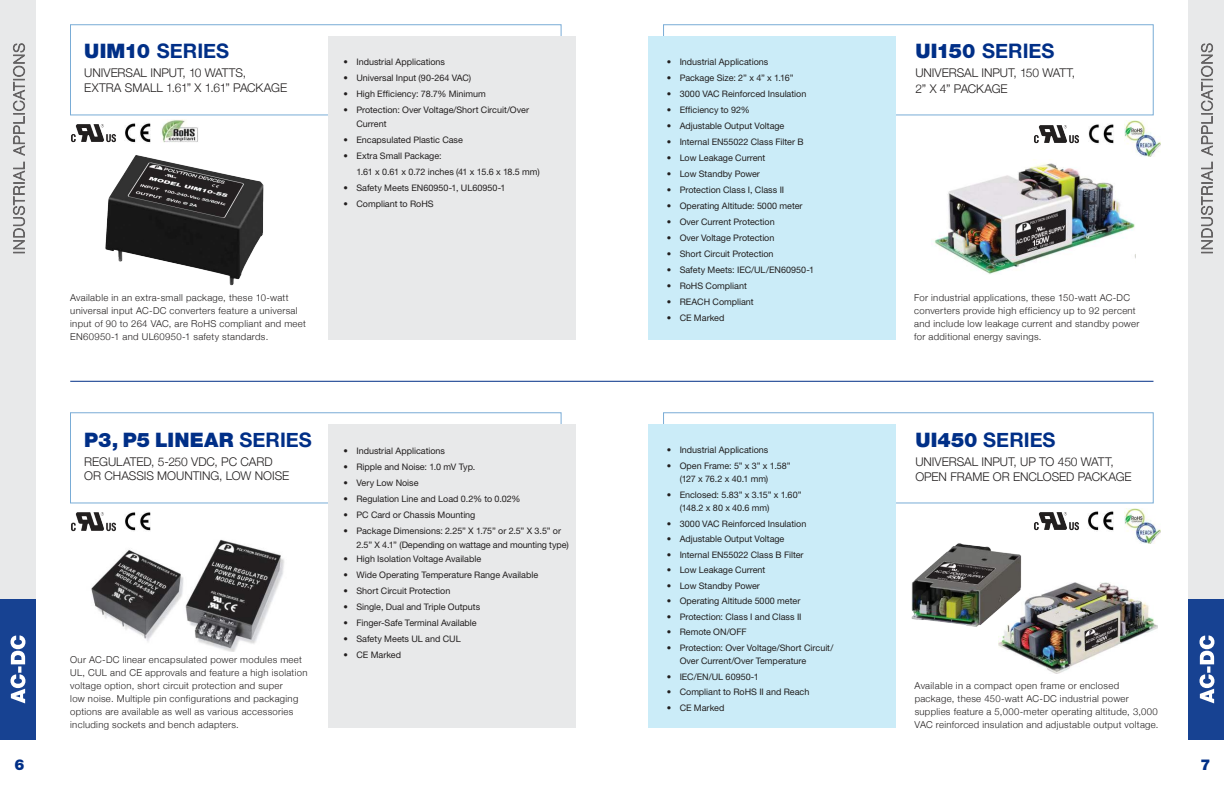
<style>
.page{position:relative;width:1224px;height:792px;background:#fff}
.page>*{position:absolute;margin:0;border:0;box-sizing:border-box;transform-origin:0 0}
.t1{font:700 20px "Helvetica Neue";color:#002f87}
.t2{font:900 20px "Helvetica Neue";letter-spacing:.01em;color:#002f87}
.t3{font:900 15px "Helvetica Neue";color:#002f87}
.t4{font:300 12px/15.6px "Helvetica Neue";letter-spacing:-.005em;color:#221f1f}
.t5{font:300 9.5px/13px "Helvetica Neue";letter-spacing:.035em;color:#221f1f}
.t6{font:9px/13.5px "Helvetica Neue";color:#221f1f}
.s1{font-weight:900}
.s2{font-weight:700}
</style>
<div class="page">
<div style="left:0;top:599px;width:36px;height:141px;background:#174292"></div>
<div style="left:1188px;top:599px;width:36px;height:141px;background:#174292"></div>
<div style="left:70px;top:24px;width:491px;height:91px;border:1px solid #79acd6"></div>
<div style="left:663px;top:24px;width:490px;height:91px;border:1px solid #79acd6"></div>
<hr style="left:70px;top:381px;width:1083px;height:1px;background:#002f87">
<div style="left:328px;top:36px;width:248px;height:304px;background:#e8e9ea"></div>
<div style="left:328px;top:424px;width:248px;height:304px;background:#e8e9ea"></div>
<div style="left:648px;top:36px;width:248px;height:304px;background:#cbecf8"></div>
<div style="left:648px;top:424px;width:248px;height:304px;background:#cbecf8"></div>
<div style="left:0;top:0;width:36px;height:599px;background:#e8e9ea"></div>
<div style="left:1188px;top:0;width:36px;height:599px;background:#e8e9ea"></div>
<svg style="left:13px;top:43px;width:12px;height:211px"></svg>
<svg style="left:1201px;top:43px;width:12px;height:211px"></svg>
<svg style="left:1200px;top:635px;width:14px;height:68px"></svg>
<svg style="left:11px;top:635px;width:14px;height:68px"></svg>
<img style="left:934px;top:163px;width:202px;height:111px">
<img style="left:999px;top:582px;width:158px;height:92px">
<img style="left:911px;top:543px;width:118px;height:92px">
<img style="left:1034px;top:512px;width:45px;height:19px">
<img style="left:1088px;top:511px;width:26px;height:20px">
<img style="left:1124px;top:508px;width:37px;height:35px">
<img style="left:1034px;top:125px;width:45px;height:19px">
<img style="left:1088px;top:124px;width:26px;height:20px">
<img style="left:1124px;top:121px;width:37px;height:35px">
<img style="left:91px;top:539px;width:193px;height:112px">
<img style="left:105px;top:155px;width:159px;height:131px">
<img style="left:71px;top:124px;width:45px;height:19px">
<img style="left:125px;top:123px;width:26px;height:20px">
<img style="left:161px;top:119px;width:37px;height:24px">
<img style="left:71px;top:512px;width:45px;height:19px">
<img style="left:125px;top:511px;width:26px;height:20px">
<h2 class="t3" style="left:14px;top:759px;width:12px">6</h2>
<h1 class="t1" style="left:84px;top:44px;width:146px"><span class="s1">UIM10</span> SERIES</h1>
<h3 class="t4" style="left:84px;top:67px;width:204px;line-height:14.4px">UNIVERSAL INPUT, 10 WATTS,<br>EXTRA SMALL 1.61” X 1.61” PACKAGE</h3>
<p class="t5" style="left:70px;top:292px;width:237px">Available in an extra-small package, these 10-watt universal input AC-DC converters feature a universal input of 90 to 264 VAC, are RoHS compliant and meet EN60950-1 and UL60950-1 safety standards.</p>
<p class="t6" style="left:343px;top:56px;width:103px">• Industrial Applications</p>
<p class="t6" style="left:343px;top:72px;width:129px">• Universal Input (90-264 VAC)</p>
<p class="t6" style="left:343px;top:88px;width:144px">• High Efficiency: 78.7% Minimum</p>
<p class="t6" style="left:356px;top:104px;width:174px;line-height:14px;text-indent:-13px">• Protection: Over Voltage/Short Circuit/Over<br>Current</p>
<p class="t6" style="left:343px;top:134px;width:121px">• Encapsulated Plastic Case</p>
<p class="t6" style="left:356px;top:149px;width:185px;line-height:16px;text-indent:-13px">• Extra Small Package:<br>1.61 x 0.61 x 0.72 inches (41 x 15.6 x 18.5 mm)</p>
<p class="t6" style="left:343px;top:182px;width:164px">• Safety Meets EN60950-1, UL60950-1</p>
<p class="t6" style="left:343px;top:198px;width:92px">• Compliant to RoHS</p>
<h1 class="t2" style="left:84px;top:432px;width:229px">P3, P5 LINEAR <span class="s2">SERIES</span></h1>
<h3 class="t4" style="left:84px;top:455px;width:207px;line-height:14.4px">REGULATED, 5-250 VDC, PC CARD<br>OR CHASSIS MOUNTING, LOW NOISE</h3>
<p class="t5" style="left:70px;top:654px;width:239px">Our AC-DC linear encapsulated power modules meet UL, CUL and CE approvals and feature a high isolation voltage option, short circuit protection and super<br>low noise. Multiple pin configurations and packaging options are available as well as various accessories including sockets and bench adapters.</p>
<p class="t6" style="left:343px;top:444px;width:103px">• Industrial Applications</p>
<p class="t6" style="left:343px;top:460px;width:133px">• Ripple and Noise: 1.0 mV Typ.</p>
<p class="t6" style="left:343px;top:476px;width:77px">• Very Low Noise</p>
<p class="t6" style="left:343px;top:492px;width:179px">• Regulation Line and Load 0.2% to 0.02%</p>
<p class="t6" style="left:343px;top:508px;width:134px">• PC Card or Chassis Mounting</p>
<p class="t6" style="left:356px;top:524px;width:214px;line-height:14px;text-indent:-13px">• Package Dimensions: 2.25” X 1.75” or 2.5” X 3.5” or<br>2.5” X 4.1” (Depending on wattage and mounting type)</p>
<p class="t6" style="left:343px;top:553px;width:139px">• High Isolation Voltage Available</p>
<p class="t6" style="left:343px;top:569px;width:196px">• Wide Operating Temperature Range Available</p>
<p class="t6" style="left:343px;top:585px;width:108px">• Short Circuit Protection</p>
<p class="t6" style="left:343px;top:601px;width:138px">• Single, Dual and Triple Outputs</p>
<p class="t6" style="left:343px;top:617px;width:135px">• Finger-Safe Terminal Available</p>
<p class="t6" style="left:343px;top:633px;width:119px">• Safety Meets UL and CUL</p>
<p class="t6" style="left:343px;top:649px;width:59px">• CE Marked</p>
<p class="t6" style="left:667px;top:56px;width:103px">• Industrial Applications</p>
<p class="t6" style="left:667px;top:72px;width:128px">• Package Size: 2” x 4” x 1.16”</p>
<p class="t6" style="left:667px;top:88px;width:141px">• 3000 VAC Reinforced Insulation</p>
<p class="t6" style="left:667px;top:104px;width:85px">• Efficiency to 92%</p>
<p class="t6" style="left:667px;top:120px;width:119px">• Adjustable Output Voltage</p>
<p class="t6" style="left:667px;top:136px;width:138px">• Internal EN55022 Class Filter B</p>
<p class="t6" style="left:667px;top:152px;width:100px">• Low Leakage Current</p>
<p class="t6" style="left:667px;top:168px;width:95px">• Low Standby Power</p>
<p class="t6" style="left:667px;top:184px;width:119px">• Protection Class I, Class II</p>
<p class="t6" style="left:667px;top:200px;width:137px">• Operating Altitude: 5000 meter</p>
<p class="t6" style="left:667px;top:216px;width:110px">• Over Current Protection</p>
<p class="t6" style="left:667px;top:232px;width:109px">• Over Voltage Protection</p>
<p class="t6" style="left:667px;top:248px;width:108px">• Short Circuit Protection</p>
<p class="t6" style="left:667px;top:264px;width:149px">• Safety Meets: IEC/UL/EN60950-1</p>
<p class="t6" style="left:667px;top:280px;width:82px">• RoHS Compliant</p>
<p class="t6" style="left:667px;top:296px;width:89px">• REACH Compliant</p>
<p class="t6" style="left:667px;top:312px;width:59px">• CE Marked</p>
<p class="t6" style="left:667px;top:444px;width:103px">• Industrial Applications</p>
<p class="t6" style="left:680px;top:460px;width:112px;text-indent:-13px">• Open Frame: 5” x 3” x 1.58” (127 x 76.2 x 40.1 mm)</p>
<p class="t6" style="left:680px;top:489px;width:123px;text-indent:-13px">• Enclosed: 5.83” x 3.15” x 1.60” (148.2 x 80 x 40.6 mm)</p>
<p class="t6" style="left:667px;top:518px;width:141px">• 3000 VAC Reinforced Insulation</p>
<p class="t6" style="left:667px;top:533px;width:119px">• Adjustable Output Voltage</p>
<p class="t6" style="left:667px;top:549px;width:138px">• Internal EN55022 Class B Filter</p>
<p class="t6" style="left:667px;top:564px;width:100px">• Low Leakage Current</p>
<p class="t6" style="left:667px;top:580px;width:95px">• Low Standby Power</p>
<p class="t6" style="left:667px;top:595px;width:135px">• Operating Altitude 5000 meter</p>
<p class="t6" style="left:667px;top:611px;width:136px">• Protection: Class I and Class II</p>
<p class="t6" style="left:667px;top:626px;width:81px">• Remote ON/OFF</p>
<p class="t6" style="left:680px;top:642px;width:155px;text-indent:-13px">• Protection: Over Voltage/Short Circuit/<br>Over Current/Over Temperature</p>
<p class="t6" style="left:667px;top:671px;width:94px">• IEC/EN/UL 60950-1</p>
<p class="t6" style="left:667px;top:686px;width:144px">• Compliant to RoHS II and Reach</p>
<p class="t6" style="left:667px;top:702px;width:59px">• CE Marked</p>
<h1 class="t1" style="left:915px;top:44px;width:141px"><span class="s1">UI150</span> SERIES</h1>
<h3 class="t4" style="left:915px;top:66px;width:161px">UNIVERSAL INPUT, 150 WATT,<br>2” X 4” PACKAGE</h3>
<p class="t5" style="left:914px;top:292px;width:227px">For industrial applications, these 150-watt AC-DC converters provide high efficiency up to 92 percent and include low leakage current and standby power for additional energy savings.</p>
<h1 class="t1" style="left:915px;top:432px;width:142px"><span class="s1">UI450</span> SERIES</h1>
<h3 class="t4" style="left:915px;top:455px;width:218px">UNIVERSAL INPUT, UP TO 450 WATT,<br>OPEN FRAME OR ENCLOSED PACKAGE</h3>
<p class="t5" style="left:915px;top:680px;width:245px">Available in a compact open frame or enclosed package, these 450-watt AC-DC industrial power supplies feature a 5,000-meter operating altitude, 3,000<br>VAC reinforced insulation and adjustable output voltage.</p>
<h2 class="t3" style="left:1200px;top:759px;width:12px">7</h2>
</div>
